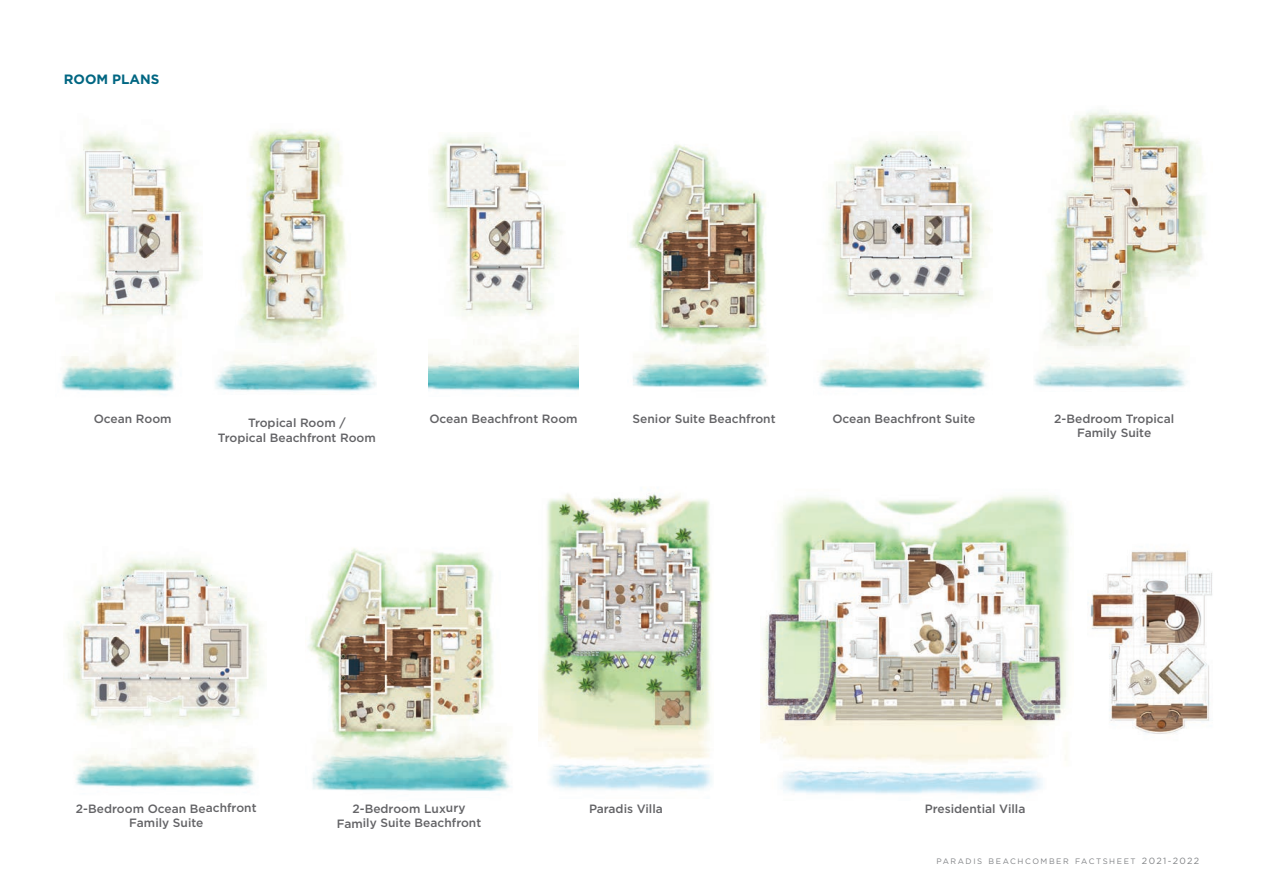
<style>
.page{position:relative;width:1263px;height:893px;background:#fff}
.page>*{position:absolute;margin:0;border:0;box-sizing:border-box;transform-origin:0 0}
.t1{font:700 13.5px "Gotham";color:#006682}
.t2{font:500 12px/14.4px "Gotham";color:#636366;text-align:center}
.t3{font:7.8px "Gotham";letter-spacing:.2em;color:#808285}
.s1{font-size:9px}
</style>
<div class="page">
<img style="left:66px;top:558px;width:198px;height:230px">
<img style="left:308px;top:548px;width:204px;height:243px">
<img style="left:538px;top:493px;width:174px;height:297px">
<img style="left:761px;top:495px;width:308px;height:299px">
<img style="left:1088px;top:550px;width:124px;height:184px">
<img style="left:61px;top:131px;width:141px;height:261px">
<img style="left:215px;top:130px;width:161px;height:261px">
<img style="left:428px;top:135px;width:151px;height:256px">
<img style="left:630px;top:144px;width:137px;height:244px">
<img style="left:819px;top:137px;width:172px;height:253px">
<img style="left:1034px;top:109px;width:172px;height:279px">
<p class="t1" style="left:64px;top:74px;width:97px">ROOM PLANS</p>
<p class="t2" style="left:94px;top:413px;width:79px">Ocean Room</p>
<p class="t2" style="left:429px;top:413px;width:150px">Ocean Beachfront Room</p>
<p class="t2" style="left:632px;top:412px;width:145px">Senior Suite Beachfront</p>
<p class="t2" style="left:832px;top:412px;width:145px">Ocean Beachfront Suite</p>
<p class="t2" style="left:218px;top:417px;width:160px">Tropical Room /<br>Tropical Beachfront Room</p>
<p class="t2" style="left:1054px;top:412px;width:122px">2-Bedroom Tropical</p>
<p class="t2" style="left:1077px;top:427px;width:76px">Family Suite</p>
<p class="t2" style="left:76px;top:802px;width:182px">2-Bedroom Ocean Beachfront<br>Family Suite</p>
<p class="t2" style="left:337px;top:802px;width:146px">2-Bedroom Luxury<br>Family Suite Beachfront</p>
<p class="t2" style="left:589px;top:802px;width:75px">Paradis Villa</p>
<p class="t2" style="left:925px;top:802px;width:102px">Presidential Villa</p>
<p class="t3" style="left:936px;top:858px;width:264px">PARADIS BEACHCOMBER FACTSHEET <span class="s1">2021-2022</span></p>
</div>
